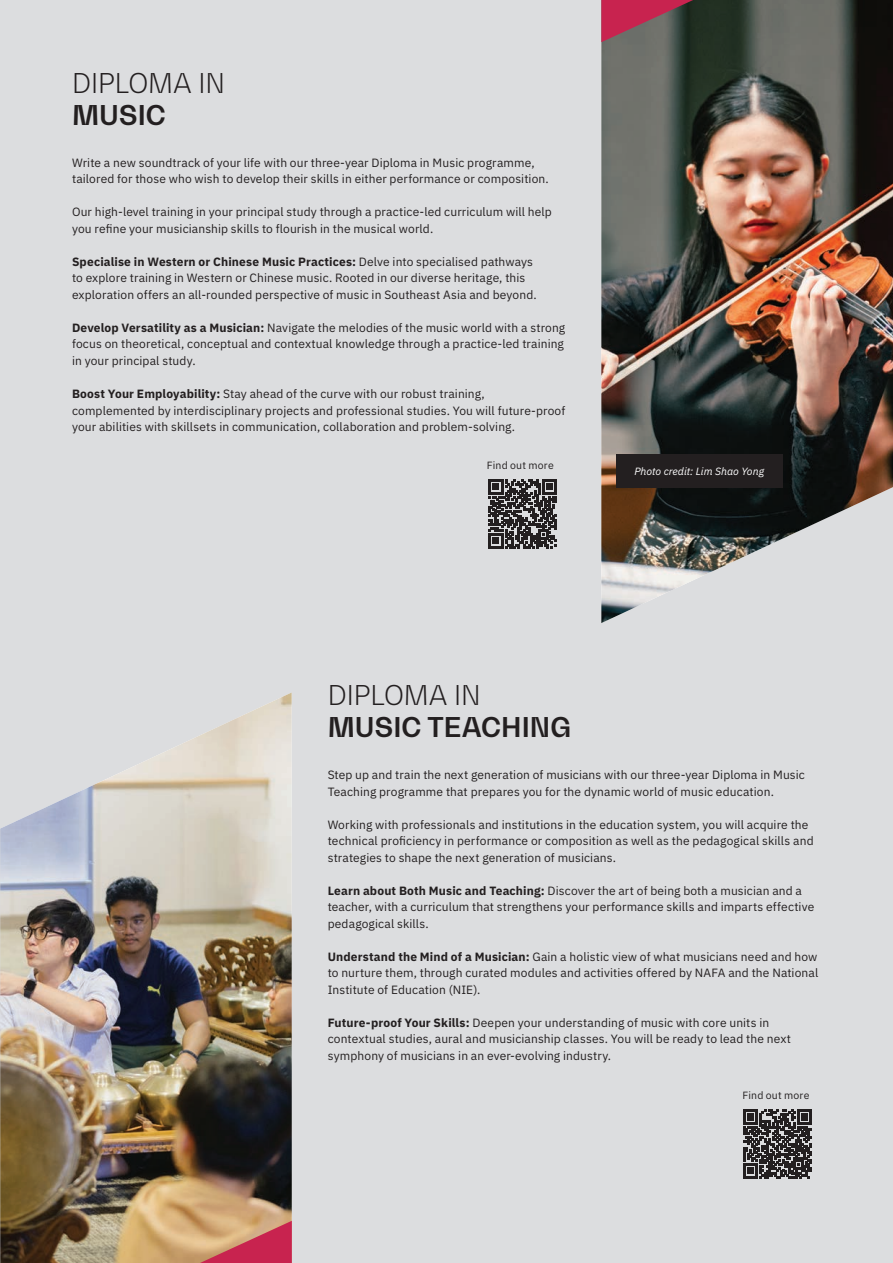
<style>
.page{position:relative;width:893px;height:1263px;background:#dcdddf}
.page>*{position:absolute;margin:0;border:0;box-sizing:border-box;transform-origin:0 0}
.t1{font:300 27px "Bw Gradual";letter-spacing:-.005em;color:#231f20}
.t2{font:700 27px "Bw Gradual";color:#231f20}
.t3{font:12px/16.5px "IBM Plex Sans";letter-spacing:.01em;color:#231f20}
.t4{font:italic 10.5px "IBM Plex Sans";color:#fff}
.t5{font:10.5px "IBM Plex Sans";letter-spacing:.015em;color:#231f20}
.s1{font-weight:700}
</style>
<div class="page">
<img style="left:601px;top:0;width:292px;height:623px">
<img style="left:0;top:692px;width:292px;height:571px">
<svg style="left:489px;top:480px;width:68px;height:68px"></svg>
<svg style="left:743px;top:1110px;width:69px;height:68px"></svg>
<img style="left:0;top:829px;width:1px;height:434px">
<svg style="left:601px;top:0;width:92px;height:42px;background:#8d3e51"></svg>
<svg style="left:200px;top:1221px;width:92px;height:42px;background:#ce6866"></svg>
<div style="left:616px;top:454px;width:167px;height:33px;background:#231f20"></div>
<h1 class="t1" style="left:72px;top:65px;width:154px">DIPLOMA IN</h1>
<h1 class="t2" style="left:72px;top:97px;width:95px">MUSIC</h1>
<p class="t3" style="left:72px;top:153px;width:478px">Write a new soundtrack of your life with our three-year Diploma in Music programme, tailored for those who wish to develop their skills in either performance or composition.</p>
<p class="t3" style="left:72px;top:203px;width:481px">Our high-level training in your principal study through a practice-led curriculum will help you refine your musicianship skills to flourish in the musical world.</p>
<p class="t3" style="left:72px;top:252px;width:466px"><span class="s1">Specialise in Western or Chinese Music Practices:</span> Delve into specialised pathways to explore training in Western or Chinese music. Rooted in our diverse heritage, this exploration offers an all-rounded perspective of music in Southeast Asia and beyond.</p>
<p class="t3" style="left:72px;top:318px;width:495px;text-align:justify"><span class="s1">Develop Versatility as a Musician:</span> Navigate the melodies of the music world with a strong focus on theoretical, conceptual and contextual knowledge through a practice-led training in your principal study.</p>
<p class="t3" style="left:72px;top:384px;width:495px"><span class="s1">Boost Your Employability:</span> Stay ahead of the curve with our robust training, complemented by interdisciplinary projects and professional studies. You will future-proof your abilities with skillsets in communication, collaboration and problem-solving.</p>
<p class="t5" style="left:487px;top:457px;width:68px">Find out more</p>
<p class="t4" style="left:634px;top:463px;width:131px">Photo credit: Lim Shao Yong</p>
<h1 class="t1" style="left:328px;top:677px;width:154px">DIPLOMA IN</h1>
<h1 class="t2" style="left:328px;top:709px;width:245px">MUSIC TEACHING</h1>
<p class="t3" style="left:328px;top:765px;width:479px">Step up and train the next generation of musicians with our three-year Diploma in Music<br>Teaching programme that prepares you for the dynamic world of music education.</p>
<p class="t3" style="left:328px;top:815px;width:487px">Working with professionals and institutions in the education system, you will acquire the technical proficiency in performance or composition as well as the pedagogical skills and strategies to shape the next generation of musicians.</p>
<p class="t3" style="left:328px;top:881px;width:488px"><span class="s1">Learn about Both Music and Teaching:</span> Discover the art of being both a musician and a teacher, with a curriculum that strengthens your performance skills and imparts effective pedagogical skills.</p>
<p class="t3" style="left:328px;top:947px;width:492px;text-align:justify"><span class="s1">Understand the Mind of a Musician:</span> Gain a holistic view of what musicians need and how to nurture them, through curated modules and activities offered by NAFA and the National Institute of Education (NIE).</p>
<p class="t3" style="left:328px;top:1013px;width:465px"><span class="s1">Future-proof Your Skills:</span> Deepen your understanding of music with core units in contextual studies, aural and musicianship classes. You will be ready to lead the next symphony of musicians in an ever-evolving industry.</p>
<p class="t5" style="left:742px;top:1087px;width:68px">Find out more</p>
</div>
